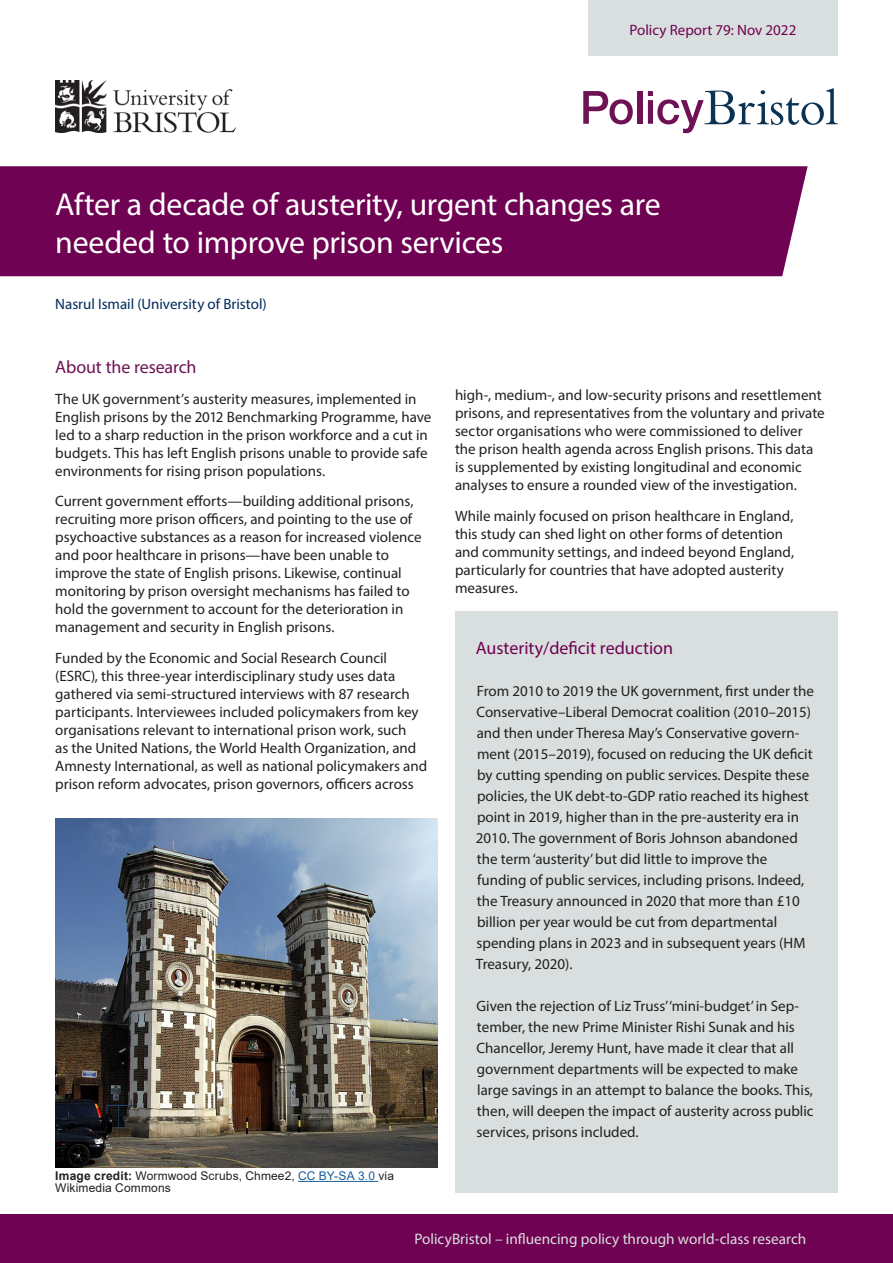
<style>
.page{position:relative;width:893px;height:1263px;background:#fff}
.page>*{position:absolute;margin:0;border:0;box-sizing:border-box;transform-origin:0 0}
._1_Title{font:31.8px/38.1px "Myriad Pro";letter-spacing:-.01em;color:#fff}
._4_Quote{font:18px "Myriad Pro";color:#6f0252}
.Body_Heading{font:18px "Myriad Pro";letter-spacing:-.01em;color:#6e1255}
.t1{font:15.3px "Myriad Pro";color:#d9dfdf}
.Body_text{font:15px/18px "Myriad Pro";color:#231f20}
._4_Quote-2{font:15px/21px "Myriad Pro";color:#231f20}
._2_Authors{font:15px "Myriad Pro";color:#002a5b}
.Policy_Briefing{font:15px "Myriad Pro";color:#6f0252}
.Credits{font:12px/12px "Arial";letter-spacing:.015em;color:#231f20}
.s1{font-weight:700}
.s2{color:#175d9e}
</style>
<div class="page">
<div style="left:0;top:166px;width:808px;height:110px;background:#6f0252"></div>
<div style="left:0;top:1214px;width:893px;height:49px;background:#6f0252"></div>
<div style="left:588px;top:0;width:250px;height:55px;background:#d9dfdf"></div>
<img style="left:55px;top:819px;width:383px;height:348px">
<img style="left:55px;top:80px;width:180px;height:53px">
<svg style="left:583px;top:91px;width:50px;height:33px"></svg>
<div style="left:637px;top:91px;width:5px;height:33px;background:#6e1255"></div>
<svg style="left:648px;top:88px;width:190px;height:45px"></svg>
<hr style="left:298px;top:1181px;width:80px;height:1px;background:#175d9e">
<div style="left:455px;top:612px;width:383px;height:581px;background:#d9dfdf"></div>
<p class="Policy_Briefing" style="left:630px;top:21px;width:168px">Policy Report 79: Nov 2022</p>
<p class="_1_Title" style="left:55px;top:184px;width:607px">After a decade of austerity, urgent changes are needed to improve prison services</p>
<p class="_2_Authors" style="left:55px;top:294px;width:213px">Nasrul Ismail (University of Bristol)</p>
<p class="Body_Heading" style="left:55px;top:356px;width:143px">About the research</p>
<p class="Body_text" style="left:55px;top:389px;width:377px">The UK government’s austerity measures, implemented in English prisons by the 2012 Benchmarking Programme, have led to a sharp reduction in the prison workforce and a cut in budgets. This has left English prisons unable to provide safe environments for rising prison populations.</p>
<p class="Body_text" style="left:55px;top:492px;width:368px">Current government efforts—building additional prisons, recruiting more prison officers, and pointing to the use of psychoactive substances as a reason for increased violence and poor healthcare in prisons—have been unable to improve the state of English prisons. Likewise, continual monitoring by prison oversight mechanisms has failed to hold the government to account for the deterioration in management and security in English prisons.</p>
<p class="Body_text" style="left:55px;top:649px;width:373px">Funded by the Economic and Social Research Council (ESRC), this three-year interdisciplinary study uses data gathered via semi-structured interviews with 87 research participants. Interviewees included policymakers from key organisations relevant to international prison work, such<br>as the United Nations, the World Health Organization, and Amnesty International, as well as national policymakers and prison reform advocates, prison governors, officers across</p>
<p class="Credits" style="left:55px;top:1170px;width:340px"><span class="s1">Image credit:</span> Wormwood Scrubs, Chmee2, <span class="s2">CC BY-SA 3.0</span> via<br>Wikimedia Commons</p>
<p class="Body_text" style="left:455px;top:386px;width:371px">high-, medium-, and low-security prisons and resettlement prisons, and representatives from the voluntary and private sector organisations who were commissioned to deliver the prison health agenda across English prisons. This data is supplemented by existing longitudinal and economic analyses to ensure a rounded view of the investigation.</p>
<p class="Body_text" style="left:455px;top:507px;width:341px">While mainly focused on prison healthcare in England, this study can shed light on other forms of detention and community settings, and indeed beyond England, particularly for countries that have adopted austerity measures.</p>
<p class="_4_Quote" style="left:476px;top:637px;width:199px">Austerity/deficit reduction</p>
<p class="_4_Quote-2" style="left:476px;top:680px;width:339px">From 2010 to 2019 the UK government, first under the Conservative–Liberal Democrat coalition (2010–2015) and then under Theresa May’s Conservative govern&shy;ment (2015–2019), focused on reducing the UK deficit by cutting spending on public services. Despite these policies, the UK debt-to-GDP ratio reached its highest point in 2019, higher than in the pre-austerity era in 2010. The government of Boris Johnson abandoned the term ‘austerity’ but did little to improve the funding of public services, including prisons. Indeed, the Treasury announced in 2020 that more than £10 billion per year would be cut from departmental spending plans in 2023 and in subsequent years (HM Treasury, 2020).</p>
<p class="_4_Quote-2" style="left:476px;top:995px;width:339px">Given the rejection of Liz Truss’‘mini-budget’ in Sep&shy;tember, the new Prime Minister Rishi Sunak and his Chancellor, Jeremy Hunt, have made it clear that all government departments will be expected to make large savings in an attempt to balance the books. This, then, will deepen the impact of austerity across public services, prisons included.</p>
<p class="t1" style="left:414px;top:1229px;width:393px">PolicyBristol – influencing policy through world-class research</p>
</div>
